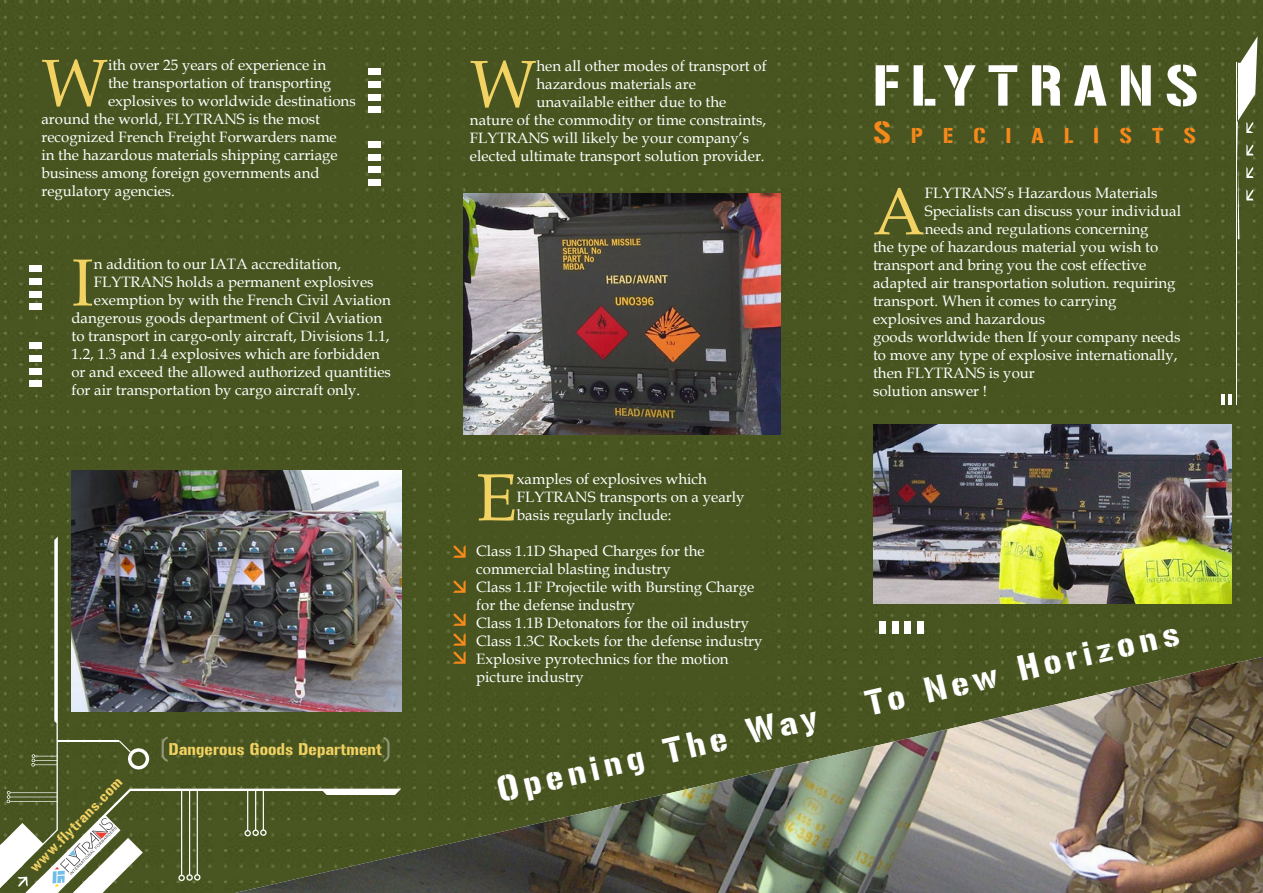
<style>
.page{position:relative;width:1263px;height:893px;background:#fff}
.page>*{position:absolute;margin:0;border:0;box-sizing:border-box;transform-origin:0 0}
.t1{font:66.6px "Book Antiqua";color:#f2d263}
.t2{font:51px "Gunplay";letter-spacing:.225em;color:#fff}
.t3{font:31.5px "Gunplay";color:#fff}
.t4{font:18.9px "Gunplay";letter-spacing:1.07em;color:#f7891b}
.t5{font:15px/18px "Book Antiqua";color:#fff}
.t6{font:15px "Gunplay";letter-spacing:.01em;color:#f2d263}
.t7{font:13.5px "Gunplay";color:#f2d263}
.s1{font-size:27px}
</style>
<div class="page">
<div style="left:0;top:0;width:1263px;height:657px;background:#485520"></div>
<img style="left:401px;top:657px;width:862px;height:236px">
<svg style="left:1221px;top:394px;width:10px;height:11px"></svg>
<hr style="left:1236px;top:63px;width:1px;height:342px;background:#fff">
<svg style="left:1237px;top:36px;width:20px;height:203px"></svg>
<img style="left:71px;top:470px;width:330px;height:67px">
<img style="left:463px;top:194px;width:317px;height:241px">
<div style="left:29px;top:343px;width:12px;height:6px;background:#fff"></div>
<div style="left:29px;top:355px;width:12px;height:7px;background:#fff"></div>
<div style="left:29px;top:368px;width:12px;height:6px;background:#fff"></div>
<div style="left:29px;top:381px;width:12px;height:6px;background:#fff"></div>
<div style="left:29px;top:266px;width:12px;height:6px;background:#fff"></div>
<div style="left:29px;top:278px;width:12px;height:7px;background:#fff"></div>
<div style="left:29px;top:291px;width:12px;height:6px;background:#fff"></div>
<div style="left:29px;top:304px;width:12px;height:6px;background:#fff"></div>
<div style="left:368px;top:141px;width:13px;height:7px;background:#fff"></div>
<div style="left:368px;top:154px;width:13px;height:6px;background:#fff"></div>
<div style="left:368px;top:167px;width:13px;height:6px;background:#fff"></div>
<div style="left:368px;top:179px;width:13px;height:7px;background:#fff"></div>
<div style="left:368px;top:69px;width:13px;height:6px;background:#fff"></div>
<div style="left:368px;top:81px;width:13px;height:7px;background:#fff"></div>
<div style="left:368px;top:94px;width:13px;height:6px;background:#fff"></div>
<div style="left:368px;top:107px;width:13px;height:6px;background:#fff"></div>
<img style="left:873px;top:424px;width:358px;height:180px">
<div style="left:917px;top:621px;width:7px;height:13px;background:#fff"></div>
<div style="left:905px;top:621px;width:6px;height:13px;background:#fff"></div>
<div style="left:892px;top:621px;width:6px;height:13px;background:#fff"></div>
<div style="left:879px;top:621px;width:7px;height:13px;background:#fff"></div>
<div style="left:35px;top:49px;width:321px;height:151px;background:#485520"></div>
<div style="left:873px;top:177px;width:314px;height:228px;background:#485520"></div>
<div style="left:453px;top:466px;width:312px;height:229px;background:#485520"></div>
<div style="left:463px;top:49px;width:311px;height:123px;background:#485520"></div>
<div style="left:63px;top:247px;width:338px;height:161px;background:#485520"></div>
<svg style="left:453px;top:545px;width:13px;height:13px"></svg>
<svg style="left:453px;top:580px;width:13px;height:13px"></svg>
<svg style="left:453px;top:613px;width:13px;height:13px"></svg>
<svg style="left:453px;top:633px;width:13px;height:31px"></svg>
<img style="left:0;top:537px;width:401px;height:356px">
<h1 class="t1" style="left:41px;top:37px;width:68px">W</h1>
<p class="t5" style="left:108px;top:55px;width:220px">ith over 25 years of experience in</p>
<p class="t5" style="left:108px;top:73px;width:225px">the transportation of transporting</p>
<p class="t5" style="left:108px;top:91px;width:249px">explosives to worldwide destinations</p>
<p class="t5" style="left:41px;top:109px;width:280px">around the world, FLYTRANS is the most</p>
<p class="t5" style="left:41px;top:127px;width:297px">recognized French Freight Forwarders name</p>
<p class="t5" style="left:41px;top:145px;width:298px">in the hazardous materials shipping carriage</p>
<p class="t5" style="left:41px;top:163px;width:280px">business among foreign governments and</p>
<p class="t5" style="left:41px;top:181px;width:135px">regulatory agencies.</p>
<h1 class="t1" style="left:71px;top:236px;width:24px">I</h1>
<p class="t5" style="left:94px;top:255px;width:249px">n addition to our IATA accreditation,</p>
<p class="t5" style="left:94px;top:273px;width:281px">FLYTRANS holds a permanent explosives</p>
<p class="t5" style="left:94px;top:291px;width:298px">exemption by with the French Civil Aviation</p>
<p class="t5" style="left:71px;top:309px;width:312px">dangerous goods department of Civil Aviation</p>
<p class="t5" style="left:71px;top:327px;width:320px">to transport in cargo-only aircraft, Divisions 1.1,</p>
<p class="t5" style="left:71px;top:345px;width:310px">1.2, 1.3 and 1.4 explosives which are forbidden</p>
<p class="t5" style="left:71px;top:363px;width:321px">or and exceed the allowed authorized quantities</p>
<p class="t5" style="left:71px;top:381px;width:290px">for air transportation by cargo aircraft only.</p>
<p class="t7" style="left:26px;top:864px;width:127px;rotate:-46deg">www.flytrans.com</p>
<p class="t6" style="left:169px;top:740px;width:215px">Dangerous Goods Department</p>
<h1 class="t1" style="left:470px;top:38px;width:68px">W</h1>
<p class="t5" style="left:536px;top:56px;width:232px">hen all other modes of transport of</p>
<p class="t5" style="left:536px;top:74px;width:161px">hazardous materials are</p>
<p class="t5" style="left:536px;top:92px;width:191px">unavailable either due to the</p>
<p class="t5" style="left:470px;top:110px;width:298px">nature of the commodity or time constraints,</p>
<p class="t5" style="left:470px;top:128px;width:281px">FLYTRANS will likely be your company’s</p>
<p class="t5" style="left:470px;top:146px;width:296px">elected ultimate transport solution provider.</p>
<h1 class="t1" style="left:476px;top:451px;width:42px">E</h1>
<p class="t5" style="left:517px;top:470px;width:229px">xamples of explosives which<br>FLYTRANS transports on a yearly basis regularly include:</p>
<p class="t5" style="left:476px;top:542px;width:288px">Class 1.1D Shaped Charges for the commercial blasting industry<br>Class 1.1F Projectile with Bursting Charge for the defense industry<br>Class 1.1B Detonators for the oil industry Class 1.3C Rockets for the defense industry Explosive pyrotechnics for the motion picture industry</p>
<h3 class="t3" style="left:494px;top:772px;width:329px;rotate:-13deg">Opening The Way</h3>
<h2 class="t2" style="left:873px;top:56px;width:327px">FLYTRANS</h2>
<p class="t4" style="left:873px;top:125px;width:325px"><span class="s1">S</span>PECIALISTS</p>
<h1 class="t1" style="left:873px;top:165px;width:53px">A</h1>
<p class="t5" style="left:925px;top:184px;width:234px">FLYTRANS’s Hazardous Materials</p>
<p class="t5" style="left:925px;top:202px;width:258px">Specialists can discuss your individual</p>
<p class="t5" style="left:925px;top:220px;width:225px">needs and regulations concerning</p>
<p class="t5" style="left:873px;top:238px;width:287px">the type of hazardous material you wish to</p>
<p class="t5" style="left:873px;top:256px;width:275px">transport and bring you the cost effective</p>
<p class="t5" style="left:873px;top:274px;width:304px">adapted air transportation solution. requiring</p>
<p class="t5" style="left:873px;top:292px;width:245px">transport. When it comes to carrying</p>
<p class="t5" style="left:873px;top:310px;width:174px">explosives and hazardous</p>
<p class="t5" style="left:873px;top:328px;width:309px">goods worldwide then If your company needs</p>
<p class="t5" style="left:873px;top:346px;width:306px">to move any type of explosive internationally,</p>
<p class="t5" style="left:873px;top:364px;width:163px">then FLYTRANS is your</p>
<p class="t5" style="left:873px;top:382px;width:116px">solution answer !</p>
<h3 class="t3" style="left:862px;top:686px;width:322px;rotate:-13deg">To New Horizons</h3>
</div>
